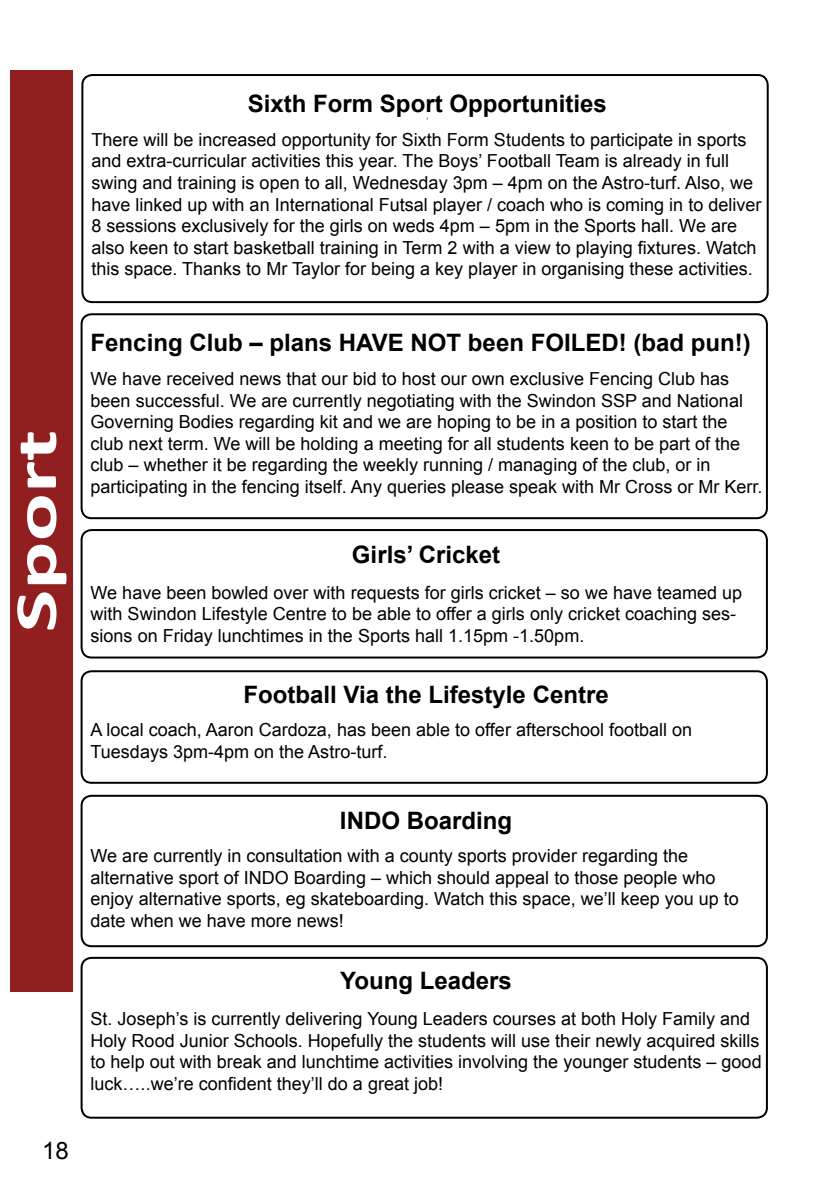
<style>
.page{position:relative;width:840px;height:1191px;background:#fff}
.page>*{position:absolute;margin:0;border:0;box-sizing:border-box;transform-origin:0 0}
.t1{font:700 60px "Calibri";color:#fff;scale:1.5 1}
.t2{font:700 24px "Arial";color:#000}
.t3{font:24px "Arial";color:#000}
.t4{font:18px/21.6px "Arial";color:#000}
.t5{font:700 2px "Arial";color:#000}
</style>
<div class="page">
<div style="left:11px;top:70px;width:62px;height:921px;background:#921f20"></div>
<div style="left:81px;top:74px;width:687px;height:229px;border:2px solid #000;border-radius:10px"></div>
<div style="left:80px;top:313px;width:687px;height:206px;border:2px solid #000;border-radius:10px"></div>
<div style="left:80px;top:529px;width:687px;height:129px;border:2px solid #000;border-radius:10px"></div>
<div style="left:80px;top:670px;width:687px;height:114px;border:2px solid #000;border-radius:10px"></div>
<div style="left:80px;top:795px;width:687px;height:152px;border:2px solid #000;border-radius:10px"></div>
<div style="left:80px;top:957px;width:687px;height:161px;border:2px solid #000;border-radius:10px"></div>
<h1 class="t1" style="left:-1px;top:632px;width:137px;rotate:-90deg">Sport</h1>
<h2 class="t3" style="left:42px;top:1134px;width:28px">18</h2>
<h2 class="t2" style="left:248px;top:88px;width:360px">Sixth Form Sport Opportunities</h2>
<p class="t5" style="left:426px;top:117px;width:3px">§</p>
<p class="t4" style="left:91px;top:129px;width:671px">There will be increased opportunity for Sixth Form Students to participate in sports and extra-curricular activities this year. The Boys’ Football Team is already in full swing and training is open to all, Wednesday 3pm – 4pm on the Astro-turf. Also, we have linked up with an International Futsal player / coach who is coming in to deliver 8 sessions exclusively for the girls on weds 4pm – 5pm in the Sports hall. We are also keen to start basketball training in Term 2 with a view to playing fixtures. Watch this space. Thanks to Mr Taylor for being a key player in organising these activities.</p>
<h2 class="t2" style="left:90px;top:327px;width:661px">Fencing Club – plans HAVE NOT been FOILED! (bad pun!)</h2>
<p class="t4" style="left:90px;top:368px;width:673px">We have received news that our bid to host our own exclusive Fencing Club has been successful. We are currently negotiating with the Swindon SSP and National Governing Bodies regarding kit and we are hoping to be in a position to start the club next term. We will be holding a meeting for all students keen to be part of the club – whether it be regarding the weekly running / managing of the club, or in participating in the fencing itself. Any queries please speak with Mr Cross or Mr Kerr.</p>
<h2 class="t2" style="left:352px;top:538px;width:150px">Girls’ Cricket</h2>
<p class="t4" style="left:90px;top:582px;width:652px">We have been bowled over with requests for girls cricket – so we have teamed up with Swindon Lifestyle Centre to be able to offer a girls only cricket coaching ses&shy;sions on Friday lunchtimes in the Sports hall 1.15pm -1.50pm.</p>
<h2 class="t2" style="left:243px;top:678px;width:366px">Football Via the Lifestyle Centre</h2>
<p class="t4" style="left:90px;top:719px;width:603px">A local coach, Aaron Cardoza, has been able to offer afterschool football on<br>Tuesdays 3pm-4pm on the Astro-turf.</p>
<h2 class="t2" style="left:340px;top:804px;width:174px">INDO Boarding</h2>
<p class="t4" style="left:90px;top:845px;width:649px">We are currently in consultation with a county sports provider regarding the alternative sport of INDO Boarding – which should appeal to those people who enjoy alternative sports, eg skateboarding. Watch this space, we’ll keep you up to date when we have more news!</p>
<h2 class="t2" style="left:340px;top:965px;width:173px">Young Leaders</h2>
<p class="t4" style="left:90px;top:1008px;width:672px">St. Joseph’s is currently delivering Young Leaders courses at both Holy Family and Holy Rood Junior Schools. Hopefully the students will use their newly acquired skills to help out with break and lunchtime activities involving the younger students – good luck…..we’re confident they’ll do a great job!</p>
</div>
